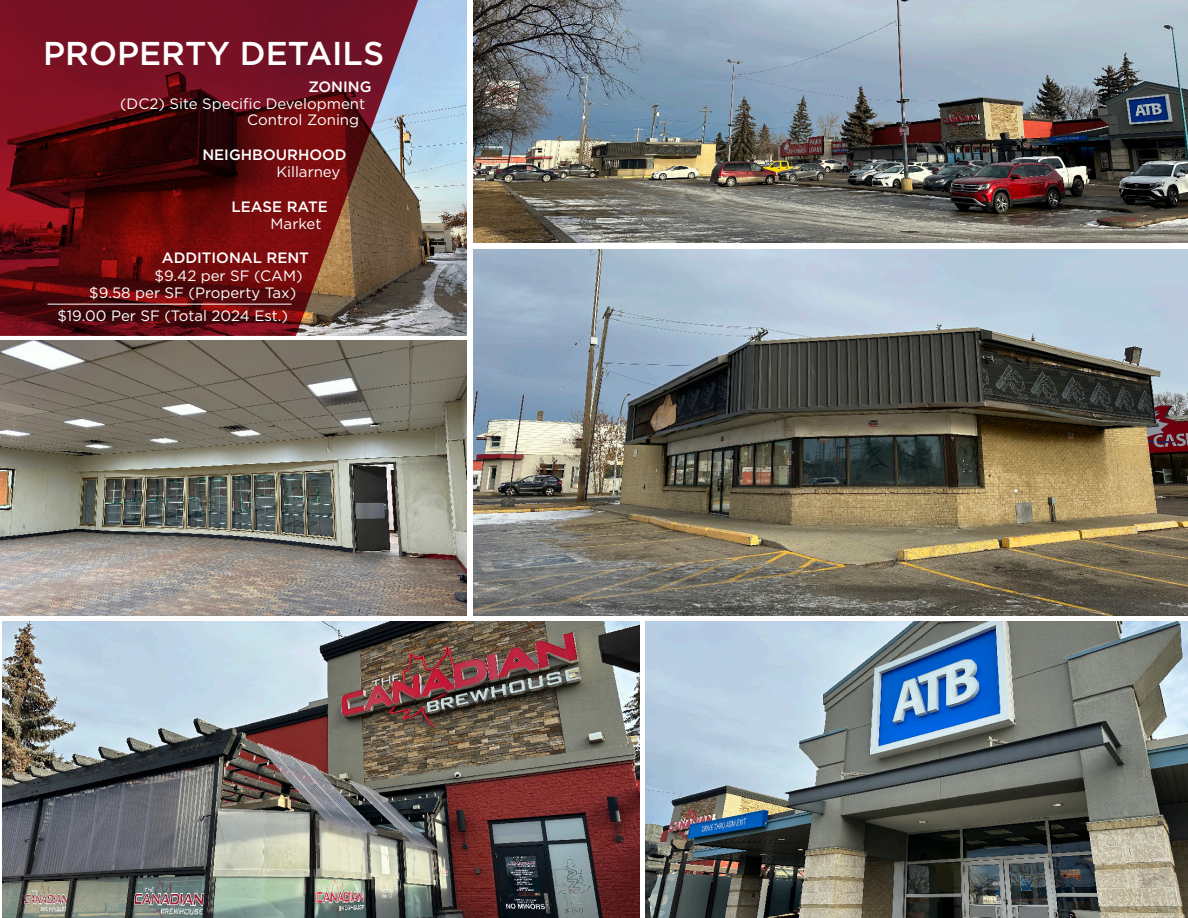
<style>
.page{position:relative;width:1188px;height:918px;background:#fff}
.page>*{position:absolute;margin:0;border:0;box-sizing:border-box;transform-origin:0 0}
.t1{font:500 33px "Gotham";color:#fff}
.Body_Text_-_Bullet{font:15px/16.5px "Gotham";color:#fff}
.Body_Text_-_Bullet-2{font:500 15px "Gotham";color:#fff}
</style>
<div class="page">
<img style="left:427px;top:0;width:40px;height:336px">
<img style="left:473px;top:0;width:715px;height:243px">
<img style="left:0;top:340px;width:467px;height:275px">
<img style="left:473px;top:249px;width:715px;height:366px">
<img style="left:2px;top:621px;width:638px;height:297px">
<img style="left:646px;top:621px;width:542px;height:297px">
<svg style="left:0;top:0;width:427px;height:336px;background:#6a1e24"></svg>
<hr style="left:48px;top:304px;width:244px;height:1px;background:#fff">
<p class="t1" style="left:43px;top:32px;width:343px">PROPERTY DETAILS</p>
<p class="Body_Text_-_Bullet-2" style="left:309px;top:76px;width:64px">ZONING</p>
<p class="Body_Text_-_Bullet" style="left:247px;top:95px;width:119px;text-indent:-127px">(DC2) Site Specific Development<br>Control Zoning</p>
<p class="Body_Text_-_Bullet-2" style="left:202px;top:145px;width:146px">NEIGHBOURHOOD</p>
<p class="Body_Text_-_Bullet" style="left:276px;top:163px;width:65px">Killarney</p>
<p class="Body_Text_-_Bullet-2" style="left:232px;top:196px;width:98px">LEASE RATE</p>
<p class="Body_Text_-_Bullet" style="left:271px;top:215px;width:52px">Market</p>
<p class="Body_Text_-_Bullet-2" style="left:162px;top:248px;width:149px">ADDITIONAL RENT</p>
<p class="Body_Text_-_Bullet" style="left:155px;top:267px;width:150px">$9.42 per SF (CAM)</p>
<p class="Body_Text_-_Bullet" style="left:89px;top:284px;width:209px">$9.58 per SF (Property Tax)</p>
<p class="Body_Text_-_Bullet" style="left:57px;top:307px;width:232px">$19.00 Per SF (Total 2024 Est.)</p>
</div>
